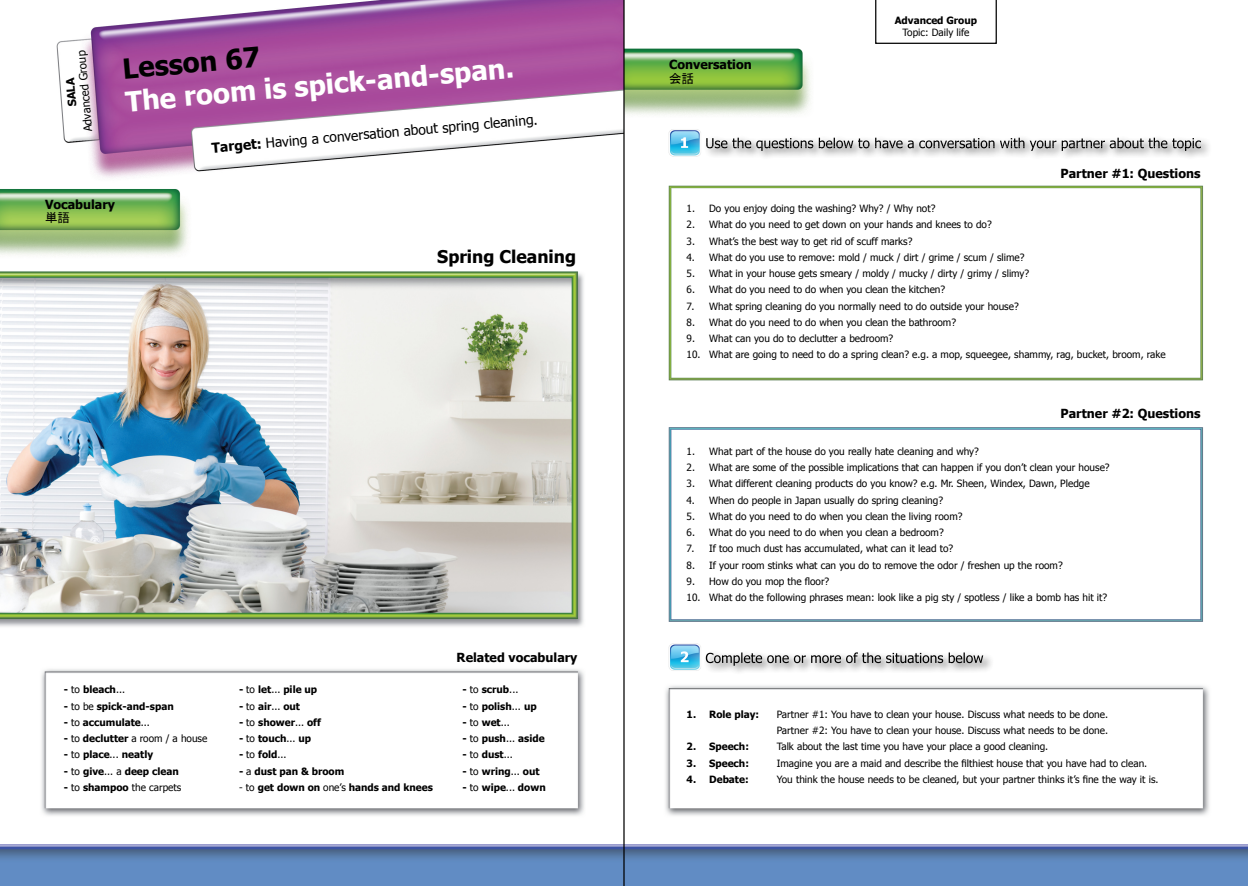
<style>
.page{position:relative;width:1248px;height:886px;background:#fff}
.page>*{position:absolute;margin:0;border:0;box-sizing:border-box;transform-origin:0 0}
.t1{font:700 27.5px "Tahoma";color:#fff}
.t2{font:700 27.5px "Tahoma";color:#000}
.t3{font:700 17.5px "Tahoma";color:#000}
.t4{font:13.75px "Tahoma";color:#000}
.t5{font:700 12.5px "Tahoma";color:#000}
.t6{font:12.5px "MS Gothic";color:#000}
.t7{font:11.25px "Tahoma";color:#000}
.t8{font:700 11.25px "Tahoma";color:#000}
.t9{font:10px/16.2px "Tahoma";color:#000}
.t10{font:700 10px "Tahoma";color:#000}
.s1{font-weight:700}
.s2{font-weight:400}
</style>
<div class="page">
<img style="left:0;top:0;width:623px;height:816px">
<img style="left:0;top:844px;width:612px;height:42px">
<img style="left:624px;top:0;width:585px;height:844px">
<img style="left:612px;top:844px;width:635px;height:42px">
<svg style="left:875px;top:0;width:121px;height:44px"></svg>
<div style="left:687px;top:119px;width:560px;height:108px;background:#fff"></div>
<svg style="left:696px;top:133px;width:513px;height:69px"></svg>
<div style="left:687px;top:634px;width:560px;height:108px;background:#fff"></div>
<svg style="left:696px;top:648px;width:513px;height:68px"></svg>
<hr style="left:623px;top:0;width:1px;height:886px;background:#000">
<p class="t7" style="left:81px;top:132px;width:83px;rotate:-95deg">Advanced Group</p>
<p class="t8" style="left:65px;top:107px;width:30px;rotate:-95deg">SALA</p>
<p class="t2" style="left:121px;top:50px;width:140px;rotate:-5deg">Lesson 67</p>
<p class="t1" style="left:124px;top:82px;width:391px;rotate:-5deg">The room is spick-and-span.</p>
<p class="t4" style="left:211px;top:139px;width:328px;rotate:-5deg"><span class="s1">Target:</span> Having a conversation about spring cleaning.</p>
<p class="t5" style="left:45px;top:195px;width:72px">Vocabulary</p>
<p class="t6" style="left:45px;top:212px;width:26px">単語</p>
<p class="t3" style="left:437px;top:244px;width:140px">Spring Cleaning</p>
<p class="t5" style="left:456px;top:649px;width:122px">Related vocabulary</p>
<p class="t10" style="left:64px;top:683px;width:63px">- <span class="s2">to</span> bleach<span class="s2">...</span></p>
<p class="t10" style="left:64px;top:699px;width:111px">- <span class="s2">to be</span> spick-and-span</p>
<p class="t10" style="left:64px;top:715px;width:88px">- <span class="s2">to</span> accumulate<span class="s2">...</span></p>
<p class="t9" style="left:64px;top:730px;width:145px"><span class="s1">-</span> to <span class="s1">declutter</span> a room / a house</p>
<p class="t10" style="left:64px;top:748px;width:91px">- <span class="s2">to</span> place<span class="s2">...</span> neatly</p>
<p class="t10" style="left:64px;top:764px;width:116px">- <span class="s2">to</span> give<span class="s2">... a</span> deep clean</p>
<p class="t9" style="left:64px;top:778px;width:119px"><span class="s1">-</span> to <span class="s1">shampoo</span> the carpets</p>
<p class="t10" style="left:239px;top:683px;width:80px">- <span class="s2">to</span> let<span class="s2">...</span> pile up</p>
<p class="t10" style="left:239px;top:699px;width:63px">- <span class="s2">to</span> air<span class="s2">...</span> out</p>
<p class="t10" style="left:239px;top:715px;width:83px">- <span class="s2">to</span> shower<span class="s2">...</span> off</p>
<p class="t10" style="left:239px;top:731px;width:74px">- <span class="s2">to</span> touch<span class="s2">...</span> up</p>
<p class="t10" style="left:239px;top:748px;width:49px">- <span class="s2">to</span> fold<span class="s2">...</span></p>
<p class="t10" style="left:239px;top:764px;width:107px">- <span class="s2">a</span> dust pan &amp; broom</p>
<p class="t10" style="left:239px;top:780px;width:195px"><span class="s2">- to</span> get down on <span class="s2">one’s</span> hands and knees</p>
<p class="t10" style="left:462px;top:683px;width:57px">- <span class="s2">to</span> scrub<span class="s2">...</span></p>
<p class="t10" style="left:462px;top:699px;width:76px">- <span class="s2">to</span> polish<span class="s2">...</span> up</p>
<p class="t9" style="left:462px;top:713px;width:49px"><span class="s1">-</span> to <span class="s1">wet</span>...</p>
<p class="t10" style="left:462px;top:731px;width:83px">- <span class="s2">to</span> push<span class="s2">...</span> aside</p>
<p class="t10" style="left:462px;top:748px;width:52px">- <span class="s2">to</span> dust<span class="s2">...</span></p>
<p class="t10" style="left:462px;top:764px;width:79px">- <span class="s2">to</span> wring<span class="s2">...</span> out</p>
<p class="t10" style="left:462px;top:780px;width:85px">- <span class="s2">to</span> wipe<span class="s2">...</span> down</p>
<p class="t5" style="left:669px;top:55px;width:84px">Conversation</p>
<p class="t6" style="left:669px;top:72px;width:26px">会話</p>
<p class="t10" style="left:894px;top:13px;width:84px">Advanced Group</p>
<p class="t9" style="left:902px;top:24px;width:69px">Topic: Daily life</p>
<p class="t5" style="left:1060px;top:165px;width:141px">Partner #1: Questions</p>
<p class="t9" style="left:686px;top:200px;width:250px">1. Do you enjoy doing the washing? Why? / Why not?</p>
<p class="t9" style="left:686px;top:216px;width:306px">2. What do you need to get down on your hands and knees to do?</p>
<p class="t9" style="left:686px;top:232px;width:227px">3. What’s the best way to get rid of scuff marks?</p>
<p class="t9" style="left:686px;top:249px;width:339px">4. What do you use to remove: mold / muck / dirt / grime / scum / slime?</p>
<p class="t9" style="left:686px;top:265px;width:344px">5. What in your house gets smeary / moldy / mucky / dirty / grimy / slimy?</p>
<p class="t9" style="left:686px;top:281px;width:260px">6. What do you need to do when you clean the kitchen?</p>
<p class="t9" style="left:686px;top:297px;width:333px">7. What spring cleaning do you normally need to do outside your house?</p>
<p class="t9" style="left:686px;top:314px;width:271px">8. What do you need to do when you clean the bathroom?</p>
<p class="t9" style="left:686px;top:330px;width:208px">9. What can you do to declutter a bedroom?</p>
<p class="t9" style="left:686px;top:346px;width:480px">10. What are going to need to do a spring clean? e.g. a mop, squeegee, shammy, rag, bucket, broom, rake</p>
<p class="t5" style="left:1060px;top:405px;width:141px">Partner #2: Questions</p>
<p class="t9" style="left:686px;top:443px;width:294px">1. What part of the house do you really hate cleaning and why?</p>
<p class="t9" style="left:686px;top:459px;width:424px">2. What are some of the possible implications that can happen if you don’t clean your house?</p>
<p class="t9" style="left:686px;top:475px;width:404px">3. What different cleaning products do you know? e.g. Mr. Sheen, Windex, Dawn, Pledge</p>
<p class="t9" style="left:686px;top:491px;width:258px">4. When do people in Japan usually do spring cleaning?</p>
<p class="t9" style="left:686px;top:508px;width:277px">5. What do you need to do when you clean the living room?</p>
<p class="t9" style="left:686px;top:524px;width:259px">6. What do you need to do when you clean a bedroom?</p>
<p class="t9" style="left:686px;top:540px;width:268px">7. If too much dust has accumulated, what can it lead to?</p>
<p class="t9" style="left:686px;top:556px;width:377px">8. If your room stinks what can you do to remove the odor / freshen up the room?</p>
<p class="t9" style="left:686px;top:573px;width:144px">9. How do you mop the floor?</p>
<p class="t9" style="left:686px;top:589px;width:422px">10. What do the following phrases mean: look like a pig sty / spotless / like a bomb has hit it?</p>
<p class="t10" style="left:686px;top:707px;width:74px">1. Role play:</p>
<p class="t9" style="left:776px;top:706px;width:333px">Partner #1: You have to clean your house. Discuss what needs to be done.<br>Partner #2: You have to clean your house. Discuss what needs to be done.</p>
<p class="t10" style="left:686px;top:740px;width:64px">2. Speech:</p>
<p class="t9" style="left:776px;top:738px;width:273px">Talk about the last time you have your place a good cleaning.</p>
<p class="t10" style="left:686px;top:756px;width:64px">3. Speech:</p>
<p class="t9" style="left:776px;top:754px;width:372px">Imagine you are a maid and describe the filthiest house that you have had to clean.</p>
<p class="t10" style="left:686px;top:772px;width:64px">4. Debate:</p>
<p class="t9" style="left:776px;top:771px;width:383px">You think the house needs to be cleaned, but your partner thinks it’s fine the way it is.</p>
</div>
